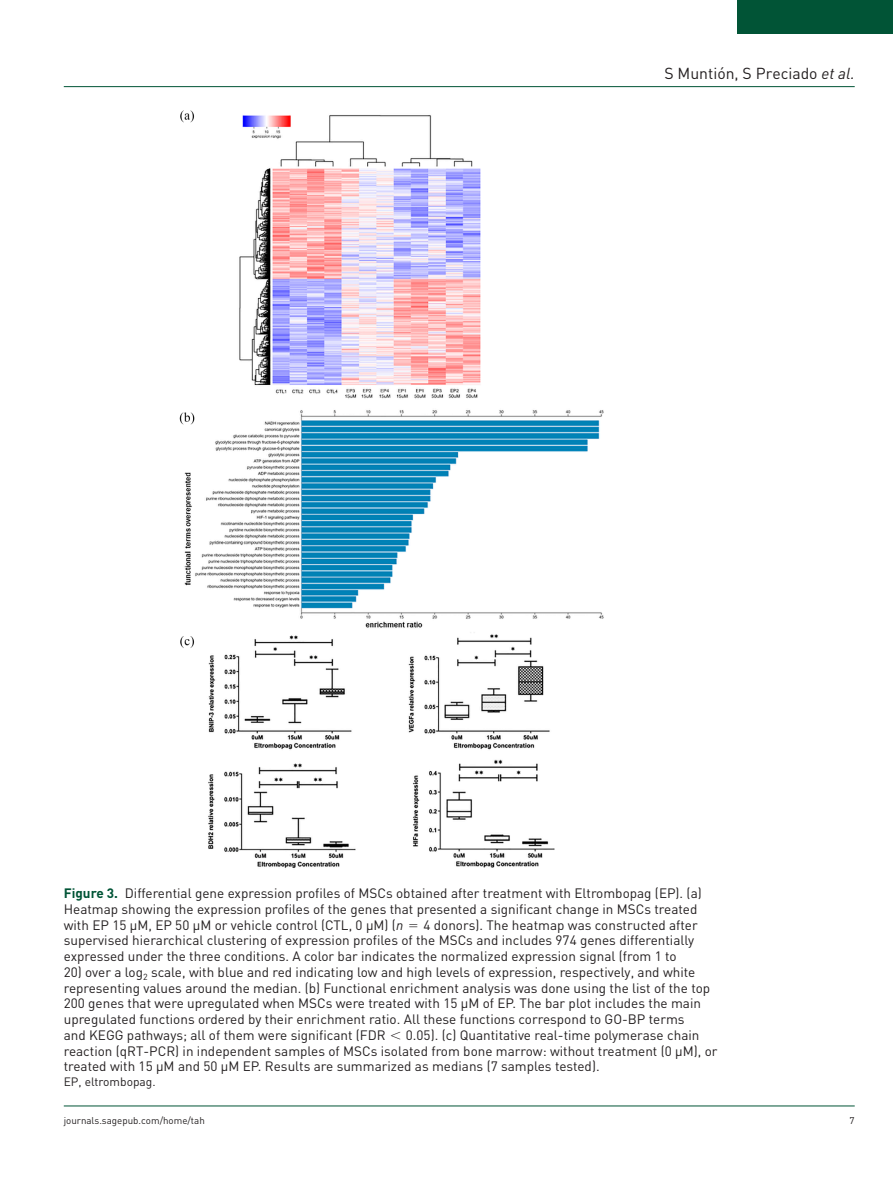
<style>
.page{position:relative;width:893px;height:1191px;background:#fff}
.page>*{position:absolute;margin:0;border:0;box-sizing:border-box;transform-origin:0 0}
.t1{font:15.75px "DIN";color:#231f20}
.t2{font:13.5px/15.8px "DIN";color:#231f20}
.t3{font:12px "DIN";color:#231f20}
.t4{font:9.75px "DIN";color:#231f20}
.s1{font-style:italic}
.s2{font-weight:700;color:#015436}
</style>
<div class="page">
<hr style="left:64px;top:86px;width:791px;height:1px;background:#015436">
<hr style="left:64px;top:1105px;width:791px;height:1px;background:#015436">
<div style="left:738px;top:0;width:155px;height:34px;background:#015436"></div>
<img style="left:179px;top:110px;width:425px;height:758px">
<p class="t1" style="left:664px;top:63px;width:192px">S Muntión, S Preciado <span class="s1">et al.</span></p>
<p class="t2" style="left:64px;top:885px;width:639px"><span class="s2">Figure 3.</span> Differential gene expression profiles of MSCs obtained after treatment with Eltrombopag (EP). (a)<br>Heatmap showing the expression profiles of the genes that presented a significant change in MSCs treated with EP 15 µM, EP 50 µM or vehicle control (CTL, 0 µM) (<span class="s1">n</span></p>
<p class="t2" style="left:64px;top:916px;width:635px;text-indent:360px">4 donors). The heatmap was constructed after supervised hierarchical clustering of expression profiles of the MSCs and includes 974 genes differentially expressed under the three conditions. A color bar indicates the normalized expression signal (from 1 to</p>
<p class="t2" style="left:64px;top:964px;width:648px">20) over a log<sub>2</sub> scale, with blue and red indicating low and high levels of expression, respectively, and white representing values around the median. (b) Functional enrichment analysis was done using the list of the top 200 genes that were upregulated when MSCs were treated with 15 µM of EP. The bar plot includes the main upregulated functions ordered by their enrichment ratio. All these functions correspond to GO-BP terms<br>and KEGG pathways; all of them were significant (FDR</p>
<p class="t2" style="left:64px;top:1027px;width:655px;text-indent:342px">0.05). (c) Quantitative real-time polymerase chain reaction (qRT-PCR) in independent samples of MSCs isolated from bone marrow: without treatment (0 µM), or treated with 15 µM and 50 µM EP. Results are summarized as medians (7 samples tested).</p>
<p class="t3" style="left:64px;top:1073px;width:93px">EP, eltrombopag.</p>
<p class="t4" style="left:64px;top:1114px;width:143px">journals.sagepub.com/home/tah</p>
<p class="t4" style="left:850px;top:1114px;width:7px">7</p>
</div>
